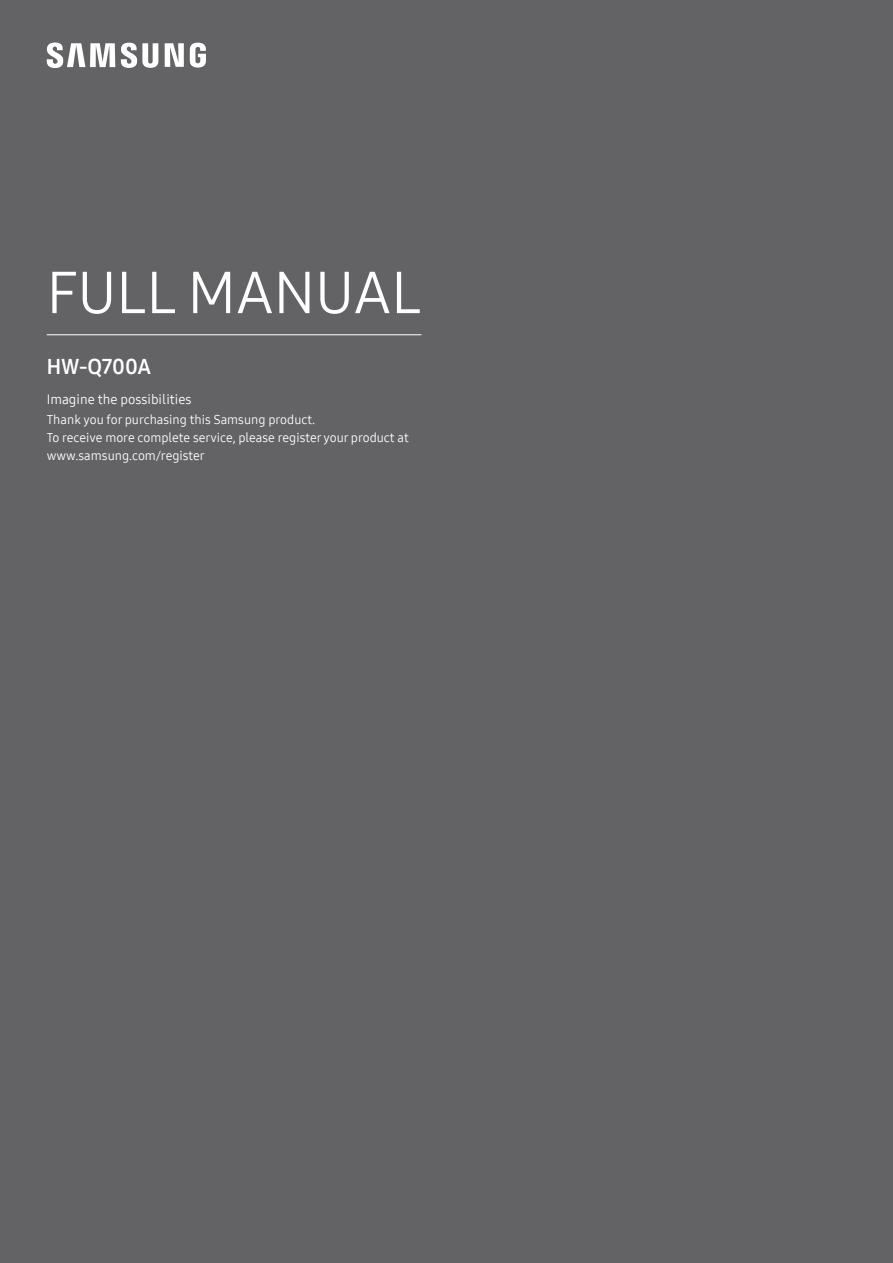
<style>
.page{position:relative;width:893px;height:1263px;background:#636366}
.page>*{position:absolute;margin:0;border:0;box-sizing:border-box;transform-origin:0 0}
.t1{font:58.5px "Samsung One 400";color:#fff}
.t2{font:21px "Samsung One 700";color:#fff}
.t3{font:13.5px "Samsung One 400";color:#fff}
.t4{font:12.75px/17.9px "Samsung One 400";color:#fff}
</style>
<div class="page">
<svg style="left:47px;top:43px;width:159px;height:25px"></svg>
<hr style="left:47px;top:334px;width:374px;height:1px;background:#fff">
<h1 class="t1" style="left:47px;top:253px;width:376px">FULL MANUAL</h1>
<h2 class="t2" style="left:47px;top:353px;width:106px">HW-Q700A</h2>
<p class="t3" style="left:47px;top:390px;width:146px">Imagine the possibilities</p>
<p class="t4" style="left:47px;top:410px;width:364px">Thank you for purchasing this Samsung product.<br>To receive more complete service, please register your product at www.samsung.com/register</p>
</div>
